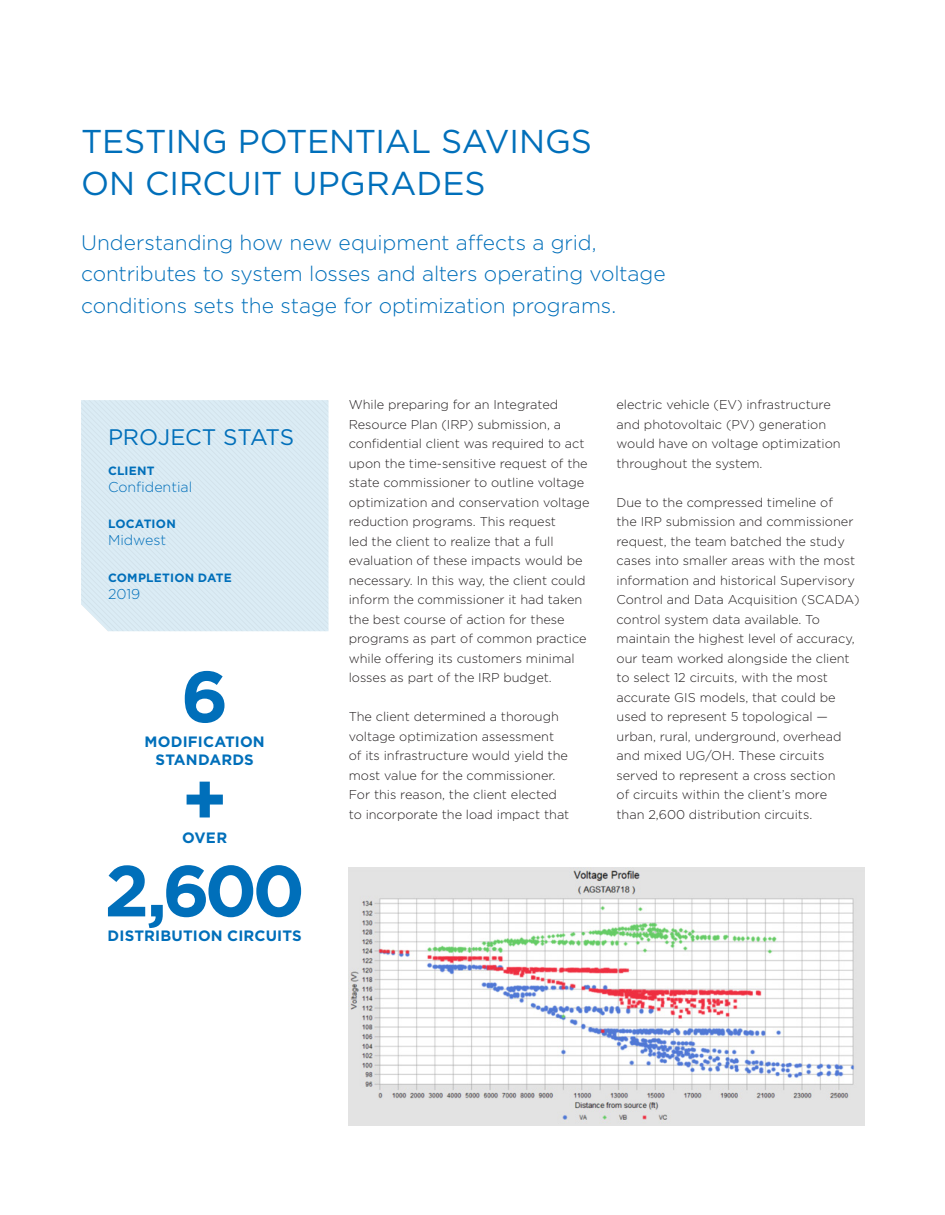
<style>
.page{position:relative;width:945px;height:1215px;background:#fff}
.page>*{position:absolute;margin:0;border:0;box-sizing:border-box;transform-origin:0 0}
.t1{font:700 72px "Gotham";color:#006fba}
.Headline_-_Section{font:33px "Gotham";letter-spacing:-.005em;color:#006fba}
.t2{font:22.5px "Gotham";letter-spacing:-.01em;color:#006fba}
.Intro_Text{font:300 21px/31.5px "Gotham";letter-spacing:-.005em;color:#006fba}
.t3{font:700 15px "Gotham";letter-spacing:.01em;color:#006fba}
.t4{font:300 14.25px "Gotham";color:#006fba}
.Body_Text{font:300 12.75px/19.5px "Gotham";color:#231f20}
.t5{font:700 12px "Gotham";letter-spacing:.015em;color:#006fba}
</style>
<div class="page">
<img style="left:349px;top:868px;width:515px;height:258px">
<svg style="left:81px;top:400px;width:247px;height:231px;background:#d8e9f2"></svg>
<p class="Headline_-_Section" style="left:81px;top:120px;width:513px">TESTING POTENTIAL SAVINGS</p>
<p class="Headline_-_Section" style="left:81px;top:162px;width:406px">ON CIRCUIT UPGRADES</p>
<p class="Intro_Text" style="left:81px;top:226px;width:586px">Understanding how new equipment affects a grid, contributes to system losses and alters operating voltage conditions sets the stage for optimization programs.</p>
<p class="t2" style="left:108px;top:423px;width:188px">PROJECT STATS</p>
<p class="t5" style="left:108px;top:463px;width:48px">CLIENT</p>
<p class="t4" style="left:108px;top:478px;width:86px">Confidential</p>
<p class="t5" style="left:108px;top:516px;width:69px">LOCATION</p>
<p class="t4" style="left:108px;top:531px;width:60px">Midwest</p>
<p class="t5" style="left:108px;top:570px;width:125px">COMPLETION DATE</p>
<p class="t4" style="left:108px;top:585px;width:34px">2019</p>
<p class="t1" style="left:181px;top:649px;width:49px">6</p>
<p class="t3" style="left:145px;top:732px;width:122px">MODIFICATION</p>
<p class="t3" style="left:156px;top:750px;width:100px">STANDARDS</p>
<p class="t1" style="left:182px;top:752px;width:48px">+</p>
<p class="t3" style="left:182px;top:828px;width:46px">OVER</p>
<p class="t1" style="left:104px;top:843px;width:202px">2,600</p>
<p class="t3" style="left:108px;top:926px;width:196px">DISTRIBUTION CIRCUITS</p>
<p class="Body_Text" style="left:349px;top:394px;width:242px">While preparing for an Integrated Resource Plan (IRP) submission, a confidential client was required to act upon the time-sensitive request of the state commissioner to outline voltage optimization and conservation voltage reduction programs. This request<br>led the client to realize that a full evaluation of these impacts would be necessary. In this way, the client could inform the commissioner it had taken the best course of action for these programs as part of common practice while offering its customers minimal losses as part of the IRP budget.</p>
<p class="Body_Text" style="left:349px;top:706px;width:222px">The client determined a thorough voltage optimization assessment of its infrastructure would yield the most value for the commissioner.<br>For this reason, the client elected to incorporate the load impact that</p>
<p class="Body_Text" style="left:617px;top:394px;width:226px">electric vehicle (EV) infrastructure and photovoltaic (PV) generation would have on voltage optimization throughout the system.</p>
<p class="Body_Text" style="left:617px;top:492px;width:245px">Due to the compressed timeline of<br>the IRP submission and commissioner request, the team batched the study cases into smaller areas with the most information and historical Supervisory Control and Data Acquisition (SCADA) control system data available. To maintain the highest level of accuracy, our team worked alongside the client to select 12 circuits, with the most accurate GIS models, that could be used to represent 5 topological — urban, rural, underground, overhead and mixed UG/OH. These circuits served to represent a cross section<br>of circuits within the client’s more<br>than 2,600 distribution circuits.</p>
</div>
